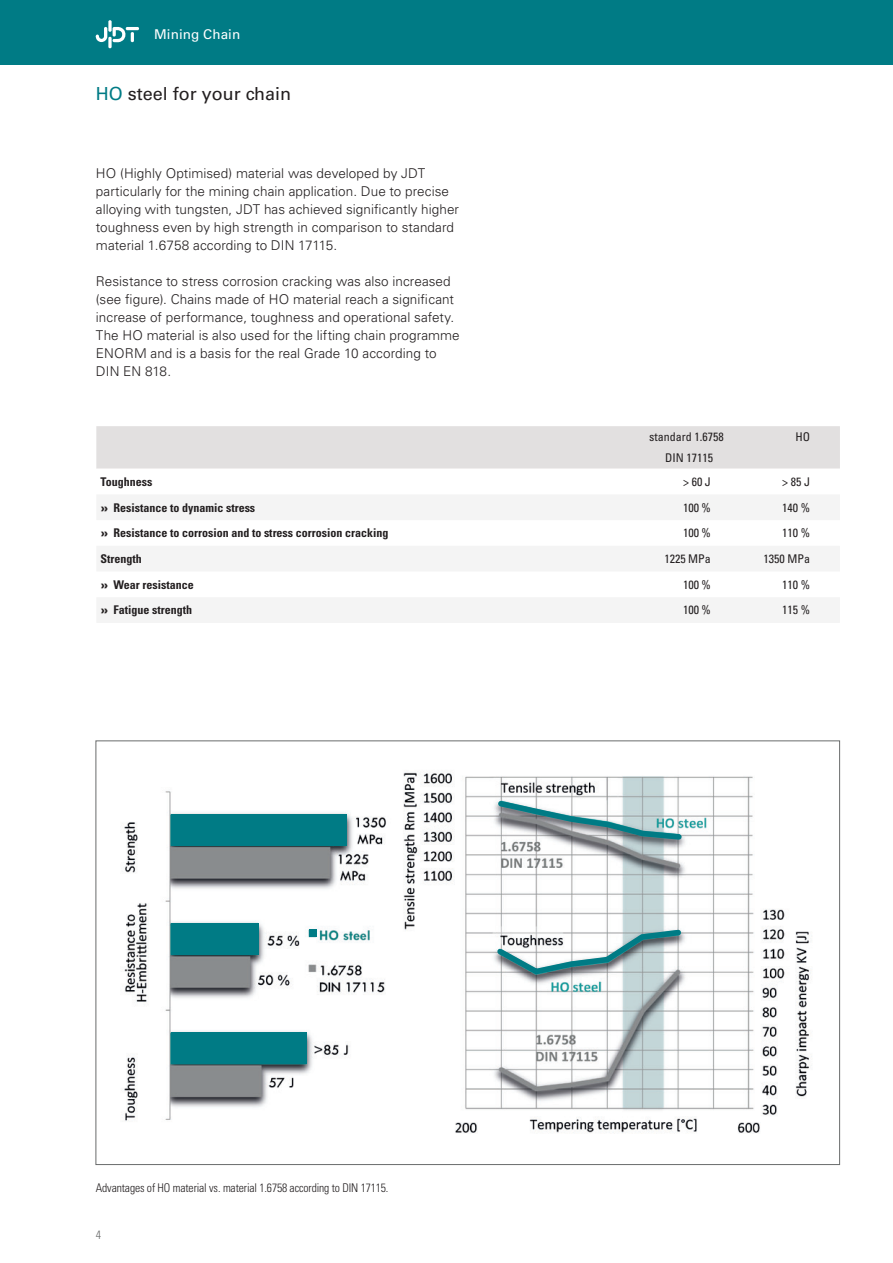
<style>
.page{position:relative;width:893px;height:1263px;background:#fff}
.page>*{position:absolute;margin:0;border:0;box-sizing:border-box;transform-origin:0 0}
.t1{font:18px "Univers LT Std";color:#231f20}
.t2{font:300 13.5px/18px "Univers LT Std";letter-spacing:.005em;color:#231f20}
.t3{font:13.5px "Univers LT Std";letter-spacing:.005em;color:#fff}
.t4{font:700 condensed 12px "Univers LT Std";color:#231f20}
.t5{font:condensed 12px "Univers LT Std";color:#231f20}
.t6{font:300 condensed 12px "Univers LT Std";letter-spacing:-.01em;color:#231f20}
.t7{font:300 condensed 12px "Univers LT Std";color:#6a6c6c}
.s1{color:#007b85}
.s2{font-weight:900;font-stretch:normal}
</style>
<div class="page">
<div style="left:0;top:0;width:893px;height:65px;background:#007b85"></div>
<svg style="left:108px;top:20px;width:4px;height:12px"></svg>
<svg style="left:108px;top:37px;width:4px;height:11px"></svg>
<svg style="left:96px;top:27px;width:43px;height:15px"></svg>
<div style="left:96px;top:426px;width:744px;height:43px;background:#e2e0e0"></div>
<svg style="left:97px;top:495px;width:743px;height:128px;fill:#f4f4f4"></svg>
<img style="left:124px;top:772px;width:688px;height:361px">
<div style="left:171px;top:814px;width:176px;height:32px;background:#007b85"></div>
<div style="left:171px;top:923px;width:88px;height:32px;background:#007b85"></div>
<div style="left:171px;top:1032px;width:136px;height:32px;background:#007b85"></div>
<div style="left:309px;top:930px;width:7px;height:7px;background:#007b85"></div>
<svg style="left:494px;top:797px;width:191px;height:46px"></svg>
<svg style="left:492px;top:926px;width:192px;height:51px"></svg>
<p class="t3" style="left:154px;top:26px;width:88px">Mining Chain</p>
<h1 class="t1" style="left:96px;top:83px;width:197px"><span class="s1">HO</span> steel for your chain</h1>
<p class="t2" style="left:96px;top:164px;width:365px">HO (Highly Optimised) material was developed by JDT particularly for the mining chain application. Due to precise alloying with tungsten, JDT has achieved significantly higher toughness even by high strength in comparison to standard material 1.6758 according to DIN 17115.</p>
<p class="t2" style="left:96px;top:272px;width:365px">Resistance to stress corrosion cracking was also increased (see figure). Chains made of HO material reach a significant increase of performance, toughness and operational safety.<br>The HO material is also used for the lifting chain programme ENORM and is a basis for the real Grade 10 according to DIN EN 818.</p>
<p class="t5" style="left:649px;top:429px;width:76px">standard 1.6758</p>
<p class="t5" style="left:795px;top:429px;width:16px">HO</p>
<p class="t5" style="left:665px;top:451px;width:49px">DIN 17115</p>
<p class="t4" style="left:101px;top:474px;width:53px">Toughness</p>
<p class="t5" style="left:683px;top:474px;width:29px">&gt; 60 J</p>
<p class="t5" style="left:782px;top:474px;width:29px">&gt; 85 J</p>
<p class="t4" style="left:101px;top:500px;width:156px"><span class="s2">»</span> Resistance to dynamic stress</p>
<p class="t5" style="left:683px;top:500px;width:29px">100 %</p>
<p class="t5" style="left:782px;top:500px;width:29px">140 %</p>
<p class="t4" style="left:101px;top:526px;width:290px"><span class="s2">»</span> Resistance to corrosion and to stress corrosion cracking</p>
<p class="t5" style="left:683px;top:525px;width:29px">100 %</p>
<p class="t5" style="left:782px;top:525px;width:29px">110 %</p>
<p class="t4" style="left:101px;top:551px;width:43px">Strength</p>
<p class="t5" style="left:664px;top:551px;width:48px">1225 MPa</p>
<p class="t5" style="left:763px;top:551px;width:48px">1350 MPa</p>
<p class="t4" style="left:101px;top:577px;width:95px"><span class="s2">»</span> Wear resistance</p>
<p class="t5" style="left:683px;top:577px;width:29px">100 %</p>
<p class="t5" style="left:782px;top:577px;width:29px">110 %</p>
<p class="t4" style="left:101px;top:603px;width:93px"><span class="s2">»</span> Fatigue strength</p>
<p class="t5" style="left:683px;top:602px;width:29px">100 %</p>
<p class="t5" style="left:782px;top:602px;width:29px">115 %</p>
<p class="t6" style="left:96px;top:1181px;width:294px">Advantages of HO material vs. material 1.6758 according to DIN 17115.</p>
<p class="t7" style="left:96px;top:1227px;width:7px">4</p>
</div>
